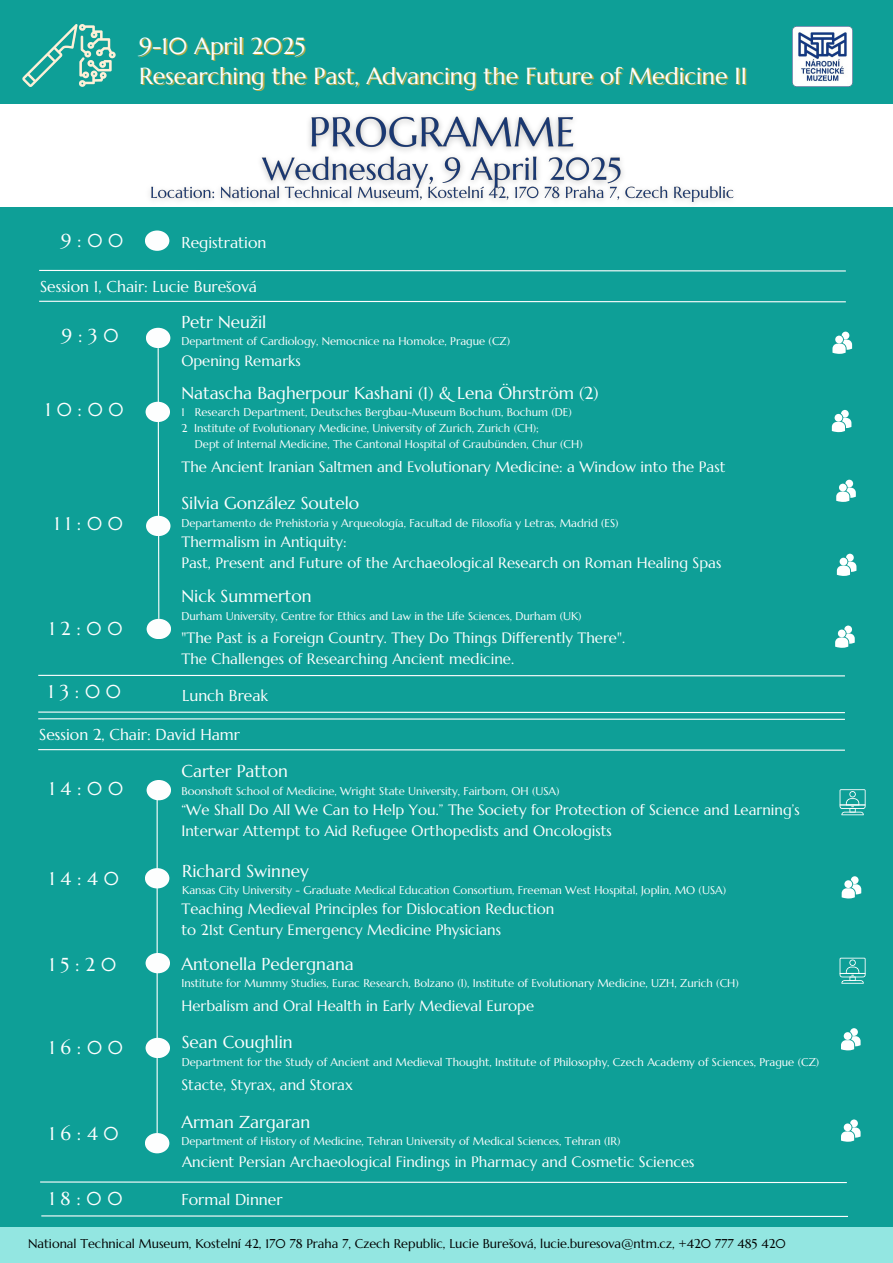
<style>
.page{position:relative;width:893px;height:1263px;background:#0e9f97}
.page>*{position:absolute;margin:0;border:0;box-sizing:border-box;transform-origin:0 0}
.t1{font:23.25px "Marcellus";color:#fff}
.t2{font:18.75px "Marcellus";letter-spacing:.31em;color:#fdfefe}
.t3{font:17.25px "Marcellus";color:#fdfefe}
.t4{font:15.75px "Marcellus";color:#fdfefe}
.t5{font:15px/20.9px "Marcellus";color:#fdfefe}
.t6{font:12.75px "Marcellus";color:#000}
.t7{font:11.25px "Marcellus";color:#fdfefe}
</style>
<div class="page">
<img style="left:792px;top:27px;width:61px;height:59px">
<img style="left:23px;top:25px;width:93px;height:61px">
<div style="left:0;top:1227px;width:893px;height:36px;background:#93e6e1"></div>
<div style="left:0;top:105px;width:893px;height:102px;background:#fff"></div>
<img style="left:150px;top:116px;width:584px;height:86px">
<svg style="left:39px;top:300px;width:807px;height:3px"></svg>
<svg style="left:39px;top:269px;width:807px;height:3px"></svg>
<svg style="left:157px;top:348px;width:3px;height:271px"></svg>
<div style="left:146px;top:328px;width:24px;height:20px;background:#fdfefe;border-radius:50%"></div>
<div style="left:146px;top:402px;width:24px;height:20px;background:#fdfefe;border-radius:50%"></div>
<div style="left:146px;top:516px;width:24px;height:20px;background:#fdfefe;border-radius:50%"></div>
<div style="left:147px;top:619px;width:24px;height:20px;background:#fdfefe;border-radius:50%"></div>
<svg style="left:832px;top:332px;width:20px;height:22px"></svg>
<svg style="left:832px;top:410px;width:19px;height:22px"></svg>
<svg style="left:836px;top:480px;width:20px;height:22px"></svg>
<svg style="left:837px;top:554px;width:19px;height:22px"></svg>
<svg style="left:835px;top:625px;width:19px;height:23px"></svg>
<div style="left:145px;top:230px;width:24px;height:21px;background:#fdfefe;border-radius:50%"></div>
<svg style="left:38px;top:674px;width:807px;height:3px"></svg>
<svg style="left:38px;top:749px;width:807px;height:2px;background:#94d4d0"></svg>
<svg style="left:38px;top:711px;width:807px;height:9px"></svg>
<svg style="left:40px;top:1181px;width:807px;height:3px"></svg>
<svg style="left:41px;top:1215px;width:807px;height:2px;background:#94d4d0"></svg>
<hr style="left:157px;top:782px;width:1px;height:351px;background:#fdfefe">
<div style="left:147px;top:780px;width:24px;height:20px;background:#fdfefe;border-radius:50%"></div>
<div style="left:145px;top:868px;width:24px;height:20px;background:#fdfefe;border-radius:50%"></div>
<div style="left:146px;top:953px;width:24px;height:20px;background:#fdfefe;border-radius:50%"></div>
<div style="left:146px;top:1038px;width:24px;height:20px;background:#fdfefe;border-radius:50%"></div>
<div style="left:145px;top:1133px;width:24px;height:20px;background:#fdfefe;border-radius:50%"></div>
<svg style="left:839px;top:958px;width:26px;height:25px"></svg>
<svg style="left:841px;top:876px;width:20px;height:22px"></svg>
<svg style="left:841px;top:1119px;width:19px;height:23px"></svg>
<svg style="left:841px;top:1028px;width:19px;height:22px"></svg>
<svg style="left:839px;top:789px;width:26px;height:26px"></svg>
<h1 class="t1" style="left:139px;top:31px;width:167px">9-10 April 2025</h1>
<p class="t1" style="left:139px;top:61px;width:609px">Researching the Past, Advancing the Future of Medicine II</p>
<p class="t2" style="left:61px;top:229px;width:64px">9:00</p>
<p class="t4" style="left:181px;top:232px;width:86px">Registration</p>
<h2 class="t4" style="left:40px;top:277px;width:218px">Session 1, Chair: Lucie Burešová</h2>
<h3 class="t2" style="left:62px;top:323px;width:58px">9:30</h3>
<p class="t3" style="left:181px;top:311px;width:86px">Petr Neužil</p>
<p class="t7" style="left:181px;top:334px;width:330px">Department of Cardiology, Nemocnice na Homolce, Prague (CZ)</p>
<p class="t5" style="left:181px;top:350px;width:121px">Opening Remarks</p>
<h3 class="t2" style="left:45px;top:397px;width:80px">10:00</h3>
<p class="t2" style="left:54px;top:511px;width:70px">11:00</p>
<h3 class="t2" style="left:49px;top:616px;width:75px">12:00</h3>
<h2 class="t3" style="left:181px;top:382px;width:419px">Natascha Bagherpour Kashani (1) &amp; Lena Öhrström (2)</h2>
<p class="t7" style="left:181px;top:405px;width:392px">1 Research Department, Deutsches Bergbau-Museum Bochum, Bochum (DE)</p>
<p class="t7" style="left:181px;top:421px;width:359px">2 Institute of Evolutionary Medicine, University of Zurich, Zurich (CH);</p>
<p class="t7" style="left:195px;top:437px;width:389px">Dept of Internal Medicine, The Cantonal Hospital of Graubünden, Chur (CH)</p>
<p class="t5" style="left:181px;top:456px;width:545px">The Ancient Iranian Saltmen and Evolutionary Medicine: a Window into the Past</p>
<p class="t3" style="left:181px;top:493px;width:179px">Silvia González Soutelo</p>
<p class="t7" style="left:181px;top:516px;width:438px">Departamento de Prehistoria y Arqueología, Facultad de Filosofía y Letras, Madrid (ES)</p>
<h3 class="t5" style="left:181px;top:531px;width:541px">Thermalism in Antiquity:<br>Past, Present and Future of the Archaeological Research on Roman Healing Spas</h3>
<h2 class="t3" style="left:181px;top:585px;width:132px">Nick Summerton</h2>
<p class="t7" style="left:181px;top:609px;width:402px">Durham University, Centre for Ethics and Law in the Life Sciences, Durham (UK)</p>
<p class="t5" style="left:181px;top:627px;width:445px">"The Past is a Foreign Country. They Do Things Differently There".<br>The Challenges of Researching Ancient medicine.</p>
<h3 class="t2" style="left:48px;top:680px;width:74px">13:00</h3>
<h2 class="t4" style="left:182px;top:685px;width:88px">Lunch Break</h2>
<p class="t4" style="left:39px;top:724px;width:202px">Session 2, Chair: David Hamr</p>
<p class="t2" style="left:49px;top:776px;width:75px">14:00</p>
<p class="t2" style="left:49px;top:866px;width:71px">14:40</p>
<h2 class="t2" style="left:49px;top:952px;width:68px">15:20</h2>
<h3 class="t2" style="left:49px;top:1036px;width:75px">16:00</h3>
<p class="t2" style="left:49px;top:1122px;width:71px">16:40</p>
<h3 class="t3" style="left:181px;top:760px;width:108px">Carter Patton</h3>
<p class="t7" style="left:181px;top:783px;width:380px">Boonshoft School of Medicine, Wright State University, Fairborn, OH (USA)</p>
<h2 class="t5" style="left:181px;top:800px;width:620px">“We Shall Do All We Can to Help You.” The Society for Protection of Science and Learning’s<br>Interwar Attempt to Aid Refugee Orthopedists and Oncologists</h2>
<h3 class="t3" style="left:182px;top:860px;width:128px">Richard Swinney</h3>
<h2 class="t7" style="left:182px;top:883px;width:545px">Kansas City University - Graduate Medical Education Consortium, Freeman West Hospital, Joplin, MO (USA)</h2>
<p class="t5" style="left:181px;top:899px;width:374px">Teaching Medieval Principles for Dislocation Reduction to 21st Century Emergency Medicine Physicians</p>
<p class="t3" style="left:181px;top:953px;width:174px">Antonella Pedergnana</p>
<h2 class="t7" style="left:181px;top:976px;width:559px">Institute for Mummy Studies, Eurac Research, Bolzano (I), Institute of Evolutionary Medicine, UZH, Zurich (CH)</h2>
<h2 class="t5" style="left:181px;top:995px;width:354px">Herbalism and Oral Health in Early Medieval Europe</h2>
<p class="t3" style="left:182px;top:1031px;width:112px">Sean Coughlin</p>
<h3 class="t7" style="left:182px;top:1055px;width:639px">Department for the Study of Ancient and Medieval Thought, Institute of Philosophy, Czech Academy of Sciences, Prague (CZ)</h3>
<p class="t5" style="left:181px;top:1074px;width:173px">Stacte, Styrax, and Storax</p>
<h2 class="t3" style="left:181px;top:1111px;width:130px">Arman Zargaran</h2>
<h2 class="t7" style="left:181px;top:1134px;width:440px">Department of History of Medicine, Tehran University of Medical Sciences, Tehran (IR)</h2>
<p class="t5" style="left:182px;top:1151px;width:514px">Ancient Persian Archaeological Findings in Pharmacy and Cosmetic Sciences</p>
<p class="t2" style="left:49px;top:1186px;width:75px">18:00</p>
<p class="t4" style="left:181px;top:1189px;width:103px">Formal Dinner</p>
<p class="t6" style="left:28px;top:1235px;width:759px">National Technical Museum, Kostelní 42, 170 78 Praha 7, Czech Republic, Lucie Burešová, lucie.buresova@ntm.cz, +420 777 485 420</p>
</div>
